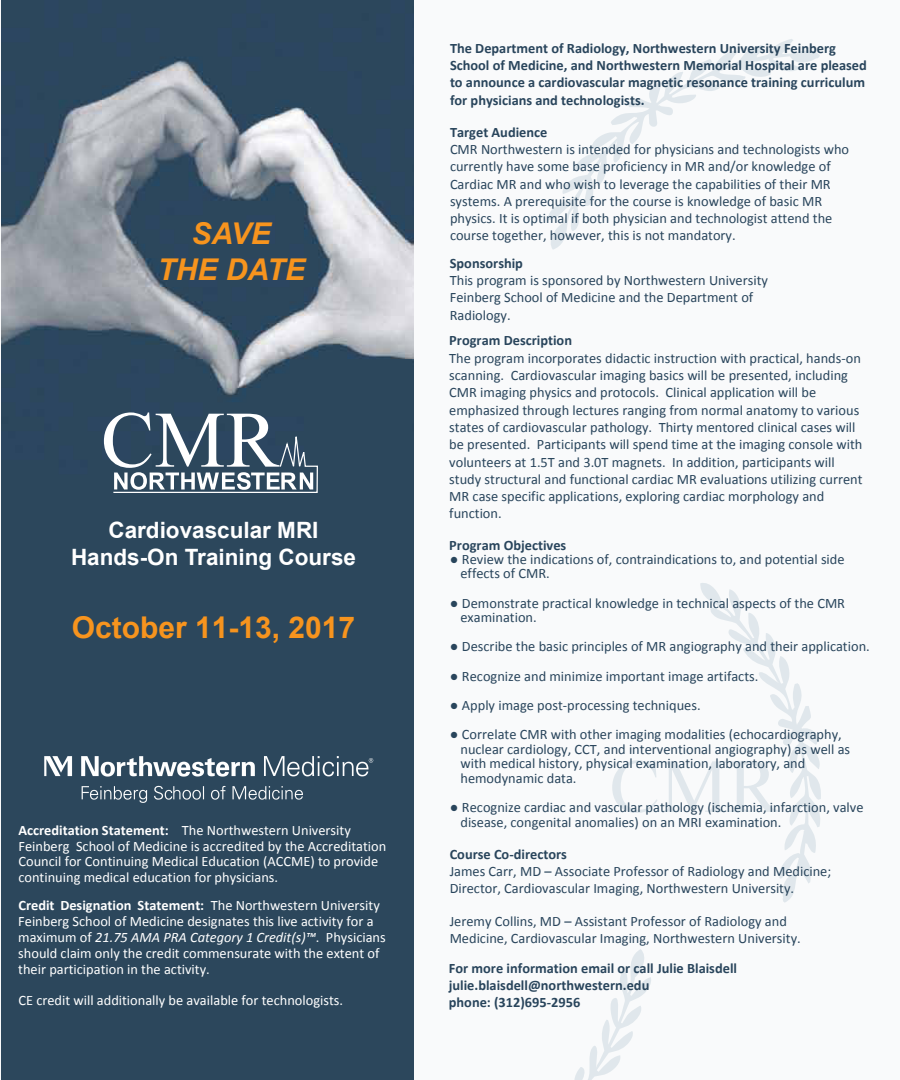
<style>
.page{position:relative;width:900px;height:1080px;background:#f9fafb}
.page>*{position:absolute;margin:0;border:0;box-sizing:border-box;transform-origin:0 0}
.t1{font:700 30px "Arial";color:#f7941e}
.t2{font:italic 700 30px/36px "Arial";color:#f7941e;text-align:center}
.t3{font:700 22.5px/27px "Arial";color:#fff;text-align:center}
.t4{font:14.38px/17.2px "Calibri";color:#29455c}
.t5{font:14.38px/15.9px "Calibri";color:#fff}
.t6{font:700 14.38px/17.2px "Calibri";color:#29455c}
.t7{font:700 14.38px/17.2px "Calibri";color:#29455c}
.s1{font-weight:700}
.s2{font-style:italic}
.s3{font-family:"Times New Roman"}
.s4{font-style:inherit}
</style>
<div class="page">
<img style="left:1px;top:0;width:412px;height:1080px">
<svg style="left:104px;top:412px;width:215px;height:82px"></svg>
<img style="left:37px;top:748px;width:344px;height:65px">
<h1 class="t2" style="left:157px;top:217px;width:149px">SAVE<br>THE DATE</h1>
<h2 class="t3" style="left:71px;top:517px;width:287px">Cardiovascular MRI<br>Hands-On Training Course</h2>
<h1 class="t1" style="left:72px;top:607px;width:285px">October 11-13, 2017</h1>
<p class="t5" style="left:18px;top:822px;width:369px"><span class="s1">Accreditation Statement:</span> The Northwestern University Feinberg School of Medicine is accredited by the Accreditation Council for Continuing Medical Education (ACCME) to provide continuing medical education for physicians.</p>
<p class="t5" style="left:18px;top:898px;width:369px"><span class="s1">Credit Designation Statement:</span> The Northwestern University Feinberg School of Medicine designates this live activity for a maximum of <span class="s2">2</span><span class="s2">1</span><span class="s2">.</span><span class="s2">7</span><span class="s2">5 AMA PRA Category 1 Credit(s)™</span>. Physicians should claim only the credit commensurate with the extent of their participation in the activity.</p>
<p class="t5" style="left:18px;top:993px;width:326px">CE credit will additionally be available for technologists.</p>
<p class="t6" style="left:450px;top:39px;width:418px">The Department of Radiology, Northwestern University Feinberg School of Medicine, and Northwestern Memorial Hospital are pleased to announce a cardiovascular magnetic resonance training curriculum for physicians and technologists.</p>
<p class="t7" style="left:450px;top:123px;width:99px">Target Audience</p>
<p class="t4" style="left:450px;top:141px;width:401px">CMR Northwestern is intended for physicians and technologists who currently have some base proficiency in MR and/or knowledge of Cardiac MR and who wish to leverage the capabilities of their MR systems. A prerequisite for the course is knowledge of basic MR physics. It is optimal if both physician and technologist attend the course together, however, this is not mandatory.</p>
<p class="t6" style="left:450px;top:254px;width:75px">Sponsorship</p>
<p class="t4" style="left:450px;top:272px;width:320px">This program is sponsored by Northwestern University<br>Feinberg School of Medicine and the Department of<br>Radiology.</p>
<p class="t7" style="left:449px;top:332px;width:124px">Program Description</p>
<p class="t4" style="left:449px;top:349px;width:415px">The program incorporates didactic instruction with practical, hands-on scanning. Cardiovascular imaging basics will be presented, including CMR imaging physics and protocols. Clinical application will be emphasized through lectures ranging from normal anatomy to various states of cardiovascular pathology. Thirty mentored clinical cases will be presented. Participants will spend time at the imaging console with volunteers at 1.5T and 3.0T magnets. In addition, participants will study structural and functional cardiac MR evaluations utilizing current MR case specific applications, exploring cardiac morphology and function.</p>
<p class="t6" style="left:449px;top:537px;width:119px">Program Objectives</p>
<p class="t4" style="left:460px;top:552px;width:386px;line-height:14.4px;text-indent:-11px"><span class="s3">●</span> Review the indications of, contraindications to, and potential side effects of CMR.</p>
<p class="t4" style="left:460px;top:596px;width:386px;line-height:14.4px;text-indent:-11px"><span class="s3">●</span> Demonstrate practical knowledge in technical aspects of the CMR examination.</p>
<p class="t4" style="left:450px;top:638px;width:422px"><span class="s3">●</span> Describe the basic principles of MR angiography and their application.</p>
<p class="t4" style="left:450px;top:667px;width:310px"><span class="s3">●</span> Recognize and minimize important image artifacts.</p>
<p class="t4" style="left:450px;top:697px;width:252px"><span class="s3">●</span> Apply image post-processing techniques.</p>
<p class="t4" style="left:460px;top:727px;width:391px;line-height:14.4px;text-indent:-11px"><span class="s3">●</span> Correlate CMR with other imaging modalities (echocardiography, nuclear cardiology, CCT, and interventional angiography) as well as with medical history, physical examination, laboratory, and hemodynamic data.</p>
<p class="t4" style="left:460px;top:800px;width:405px;line-height:14.9px;text-indent:-11px"><span class="s3">●</span> Recognize cardiac and vascular pathology (ischemia, infarction, valve disease, congenital anomalies) on an MRI examination.</p>
<p class="t6" style="left:450px;top:845px;width:119px">Course Co-directors</p>
<p class="t4" style="left:450px;top:863px;width:383px">James Carr, MD – Associate Professor of Radiology and Medicine;<br>Director, Cardiovascular Imaging, Northwestern University.</p>
<p class="t4" style="left:450px;top:912px;width:353px">Jeremy Collins, MD – Assistant Professor of Radiology and<br>Medicine, Cardiovascular Imaging, Northwestern University.</p>
<p class="t7" style="left:449px;top:959px;width:290px">For more information email or call Julie Blaisdell julie.blaisdell@northwestern.edu<br>phone: <span class="s4">(</span>312<span class="s4">)</span>695-2956</p>
</div>
